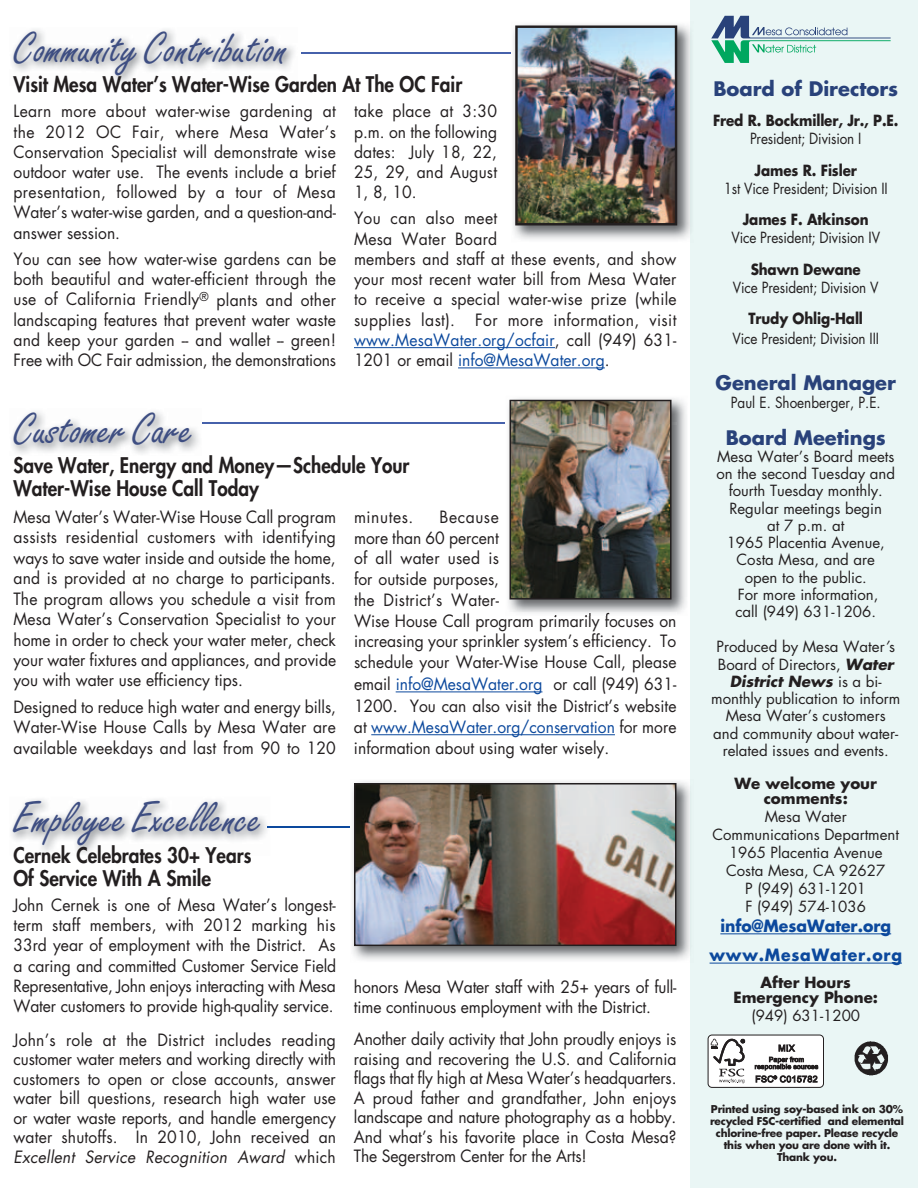
<style>
.page{position:relative;width:918px;height:1188px;background:#fff}
.page>*{position:absolute;margin:0;border:0;box-sizing:border-box;transform-origin:0 0}
.t1{font:45px "Freestyle Script";color:#3e4e82}
.t2{font:800 21px/22.5px "Futura Std";color:#231f20;scale:.9 1}
.t3{font:700 19.5px "Futura Std";color:#29427a}
.t4{font:16.5px/20.2px "Futura Std";color:#231f20;text-align:justify;scale:.95 1}
.t5{font:700 16.5px/29.2px "Futura Std";color:#0c499d;text-align:center;scale:.95 1}
.t6{font:16.5px "Futura Std";letter-spacing:.035em;color:#231f20;scale:.95 1}
.t7{font:15px/17.2px "Futura Std";color:#231f20;text-align:center}
.t8{font:15px "Futura Std";color:#231f20;scale:.9 1}
.t9{font:700 15px "Futura Std";letter-spacing:-.01em;color:#231f20;scale:.9 1}
.t10{font:700 15px/15px "Futura Std";letter-spacing:-.01em;color:#231f20;text-align:center}
.t11{font:700 10.5px/12px "Futura Std";letter-spacing:-.02em;color:#231f20;text-align:center}
.s1{color:#0c499d}
.s2{font-style:italic}
.s3{font-size:18px}
.s4{font-weight:700;font-style:italic}
</style>
<div class="page">
<div style="left:691px;top:0;width:227px;height:1188px;background:#eaf6f5"></div>
<hr style="left:720px;top:933px;width:171px;height:1px;background:#0c499d">
<hr style="left:710px;top:963px;width:192px;height:1px;background:#0c499d">
<svg style="left:711px;top:16px;width:180px;height:47px"></svg>
<hr style="left:202px;top:423px;width:475px;height:1px;background:#4661ab">
<hr style="left:301px;top:53px;width:376px;height:1px;background:#4661ab">
<hr style="left:396px;top:691px;width:146px;height:1px;background:#0c499d">
<hr style="left:371px;top:734px;width:244px;height:1px;background:#0c499d">
<img style="left:508px;top:398px;width:179px;height:215px">
<img style="left:554px;top:613px;width:56px;height:3px">
<img style="left:513px;top:403px;width:156px;height:194px">
<div style="left:510px;top:400px;width:162px;height:200px;border:2px solid #231f20"></div>
<img style="left:11px;top:799px;width:259px;height:55px">
<hr style="left:267px;top:826px;width:409px;height:1px;background:#0c499d">
<img style="left:352px;top:779px;width:339px;height:183px">
<img style="left:357px;top:786px;width:316px;height:157px">
<div style="left:354px;top:783px;width:322px;height:163px;border:2px solid #231f20"></div>
<div style="left:708px;top:1035px;width:116px;height:52px;background:#fff;border-radius:4px"></div>
<div style="left:708px;top:1035px;width:116px;height:53px;border:1px solid #231f20;border-radius:4px"></div>
<svg style="left:711px;top:1039px;width:34px;height:44px"></svg>
<svg style="left:755px;top:1044px;width:63px;height:39px"></svg>
<img style="left:854px;top:1041px;width:34px;height:35px">
<hr style="left:354px;top:347px;width:201px;height:1px;background:#0c499d">
<hr style="left:458px;top:367px;width:147px;height:1px;background:#0c499d">
<img style="left:513px;top:22px;width:178px;height:220px">
<img style="left:518px;top:28px;width:156px;height:194px">
<div style="left:515px;top:25px;width:162px;height:200px;border:2px solid #231f20"></div>
<h1 class="t1" style="left:14px;top:21px;width:274px">Community Contribution</h1>
<p class="t4" style="left:14px;top:101px;width:341px">Learn more about water-wise gardening at the 2012 OC Fair, where Mesa Water’s Conservation Specialist will demonstrate wise outdoor water use. The events include a brief presentation, followed by a tour of Mesa Water’s water-wise garden, and a question-and&shy;answer session.</p>
<p class="t4" style="left:13px;top:249px;width:341px">You can see how water-wise gardens can be both beautiful and water-efficient through the use of California Friendly<sup>®</sup> plants and other landscaping features that prevent water waste and keep your garden -- and wallet -- green!<br>Free with OC Fair admission, the demonstrations</p>
<p class="t2" style="left:14px;top:73px;width:500px">Visit Mesa Water’s Water-Wise Garden At The OC Fair</p>
<p class="t4" style="left:354px;top:101px;width:152px">take place at 3:30 p.m. on the following dates: July 18, 22, 25, 29, and August 1, 8, 10.</p>
<p class="t4" style="left:354px;top:208px;width:341px;text-align:left">You can also meet<br>Mesa Water Board<br>members and staff at these events, and show your most recent water bill from Mesa Water to receive a special water-wise prize (while supplies last). For more information, visit <span class="s1">www.MesaWater.org/ocfair</span>, call (949) 631- 1201 or email <span class="s1">info@MesaWater.org</span>.</p>
<h1 class="t1" style="left:14px;top:403px;width:180px">Customer Care</h1>
<p class="t2" style="left:14px;top:454px;width:442px">Save Water, Energy and Money—Schedule Your<br>Water-Wise House Call Today</p>
<p class="t4" style="left:14px;top:507px;width:341px">Mesa Water’s Water-Wise House Call program assists residential customers with identifying ways to save water inside and outside the home, and is provided at no charge to participants.<br>The program allows you schedule a visit from Mesa Water’s Conservation Specialist to your home in order to check your water meter, check your water fixtures and appliances, and provide you with water use efficiency tips.</p>
<p class="t4" style="left:14px;top:697px;width:341px">Designed to reduce high water and energy bills, Water-Wise House Calls by Mesa Water are available weekdays and last from 90 to 120</p>
<h1 class="t1" style="left:14px;top:792px;width:248px">Employee Excellence</h1>
<p class="t2" style="left:14px;top:844px;width:266px">Cernek Celebrates 30+ Years<br>Of Service With A Smile</p>
<p class="t4" style="left:14px;top:895px;width:341px">John Cernek is one of Mesa Water’s longest&shy;term staff members, with 2012 marking his 33rd year of employment with the District. As a caring and committed Customer Service Field Representative, John enjoys interacting with Mesa Water customers to provide high-quality service.</p>
<p class="t4" style="left:14px;top:1030px;width:341px;line-height:19.5px">John’s role at the District includes reading customer water meters and working directly with customers to open or close accounts, answer water bill questions, research high water use or water waste reports, and handle emergency water shutoffs. In 2010, John received an <span class="s2">Excellent Service Recognition Award</span> which</p>
<p class="t4" style="left:354px;top:507px;width:341px;line-height:21px;text-align:left;text-indent:86px">Because<br>more than 60 percent<br>of all water used is<br>for outside purposes,<br>the District’s Water-<br>Wise House Call program primarily focuses on increasing your sprinkler system’s efficiency. To schedule your Water-Wise House Call, please email <span class="s1">info@MesaWater.org</span> or call (949) 631- 1200<span class="s3">.</span> You can also visit the District’s website at <span class="s1">www.MesaWater.org/conservation</span> for more information about using water wisely.</p>
<p class="t6" style="left:354px;top:506px;width:64px">minutes.</p>
<p class="t4" style="left:354px;top:978px;width:341px;line-height:19.5px">honors Mesa Water staff with 25+ years of full&shy;time continuous employment with the District.</p>
<p class="t4" style="left:354px;top:1030px;width:341px;line-height:19.5px">Another daily activity that John proudly enjoys is raising and recovering the U.S. and California flags that fly high at Mesa Water’s headquarters.<br>A proud father and grandfather, John enjoys landscape and nature photography as a hobby.<br>And what’s his favorite place in Costa Mesa?<br>The Segerstrom Center for the Arts!</p>
<p class="t3" style="left:713px;top:75px;width:186px">Board of Directors</p>
<p class="t9" style="left:713px;top:111px;width:208px">Fred R. Bockmiller, Jr., P.E.</p>
<p class="t8" style="left:750px;top:129px;width:125px">President; Division I</p>
<p class="t9" style="left:755px;top:160px;width:115px">James R. Fisler</p>
<p class="t8" style="left:724px;top:179px;width:184px">1st Vice President; Division II</p>
<p class="t9" style="left:743px;top:210px;width:141px">James F. Atkinson</p>
<p class="t8" style="left:731px;top:228px;width:167px">Vice President; Division IV</p>
<p class="t9" style="left:751px;top:259px;width:124px">Shawn Dewane</p>
<p class="t8" style="left:733px;top:278px;width:163px">Vice President; Division V</p>
<p class="t9" style="left:748px;top:309px;width:129px">Trudy Ohlig-Hall</p>
<p class="t8" style="left:732px;top:329px;width:164px">Vice President; Division III</p>
<p class="t3" style="left:716px;top:370px;width:182px">General Manager</p>
<p class="t8" style="left:731px;top:393px;width:168px">Paul E. Shoenberger, P.E.</p>
<p class="t3" style="left:726px;top:424px;width:162px">Board Meetings</p>
<p class="t7" style="left:716px;top:448px;width:180px">Mesa Water’s Board meets on the second Tuesday and fourth Tuesday monthly.<br>Regular meetings begin<br>at 7 p.m. at<br>1965 Placentia Avenue,<br>Costa Mesa, and are<br>open to the public.<br>For more information,<br>call (949) 631-1206.</p>
<p class="t7" style="left:711px;top:638px;width:191px">Produced by Mesa Water<span class="s2">’</span>s<br>Board of Directors, <span class="s4">Water<br>District News</span> is a bi&shy;monthly publication to inform<br>Mesa Water’s customers<br>and community about water&shy;related issues and events.</p>
<p class="t10" style="left:735px;top:776px;width:144px">We welcome your comments:</p>
<p class="t7" style="left:712px;top:808px;width:188px;line-height:18px">Mesa Water<br>Communications Department<br>1965 Placentia Avenue<br>Costa Mesa, CA 92627<br>P (949) 631-1201<br>F (949) 574-1036</p>
<p class="t5" style="left:710px;top:911px;width:204px">info@MesaWater.org www.MesaWater.org</p>
<p class="t10" style="left:734px;top:975px;width:146px">After Hours<br>Emergency Phone:</p>
<p class="t7" style="left:751px;top:1007px;width:110px">(949) 631-1200</p>
<p class="t11" style="left:710px;top:1103px;width:196px">Printed using soy-based ink on 30% recycled FSC-certified and elemental chlorine-free paper. Please recycle this when you are done with it.<br>Thank you.</p>
</div>
